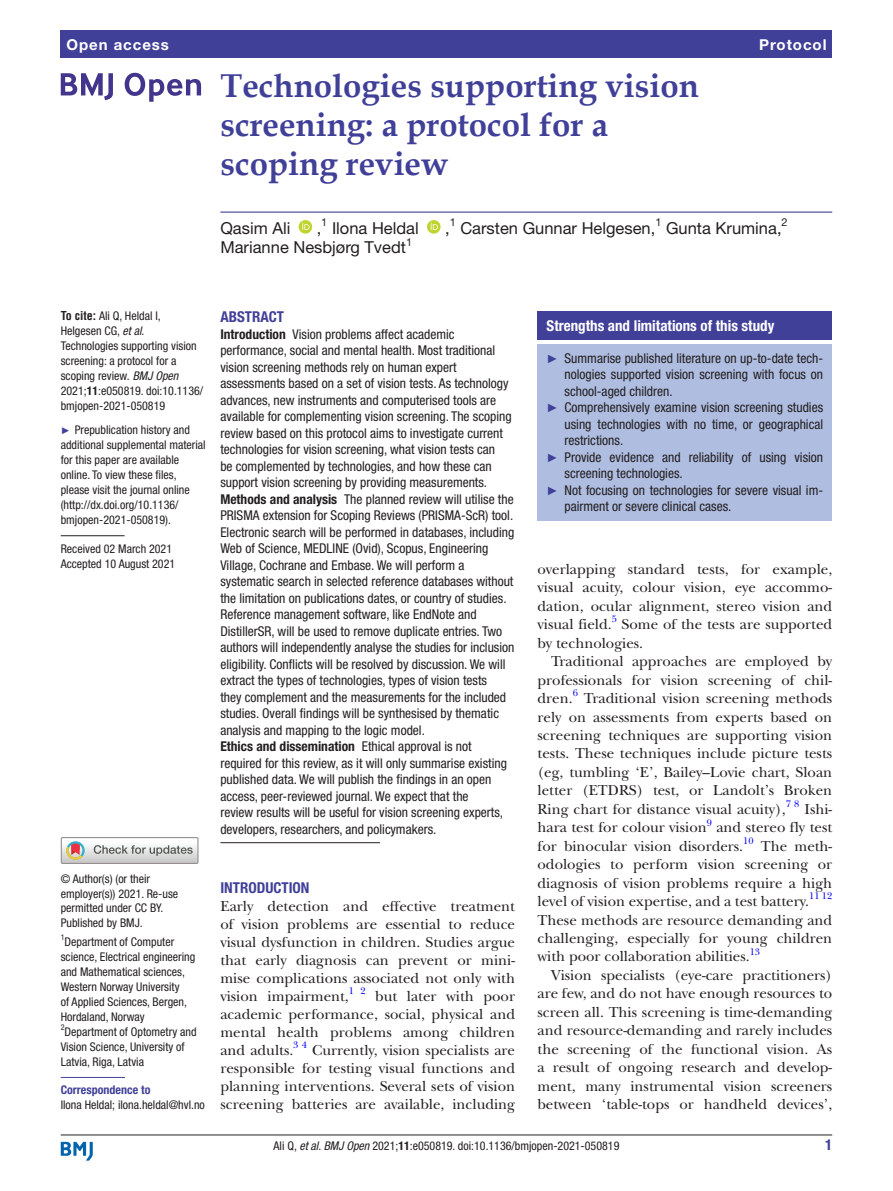
<style>
.page{position:relative;width:893px;height:1191px;background:#fff}
.page>*{position:absolute;margin:0;border:0;box-sizing:border-box;transform-origin:0 0}
.t1{font:700 33px/39px "Book Antiqua";color:#414099}
.t2{font:16.5px "Helvetica Neue LT Std";color:#231f20}
.t3{font:15px/18.5px "New Baskerville";color:#231f20;text-align:justify}
.t4{font:700 condensed 15px "Helvetica Neue LT Std";color:#fff}
.t5{font:700 condensed 15px "Helvetica Neue LT Std";color:#414099}
.t6{font:700 15px "Helvetica Neue LT Std";letter-spacing:.065em;color:#fff}
.t7{font:condensed 13.5px/16.5px "Helvetica Neue LT Std";color:#231f20}
.t8{font:condensed 12px/15px "Helvetica Neue LT Std";color:#231f20}
.t9{font:700 condensed 12px "Helvetica Neue LT Std";color:#414099}
.t10{font:10.95px "Helvetica Neue LT Std";color:#231f20}
.t11{font:9.9px "New Baskerville";color:#00f}
.t12{font:condensed 7.95px "Helvetica Neue LT Std";color:#231f20}
.s1{font-family:"Helvetica LT Std";font-weight:700}
.s2{font-style:italic}
.s3{font-weight:700}
.s4{font-family:"Arial";font-stretch:normal;font-size:9.75px;color:#414099}
.s5{font-family:"Arial";font-stretch:normal;font-size:12px;color:#414099}
</style>
<div class="page">
<hr style="left:61px;top:1134px;width:771px;height:1px;background:#231f20">
<svg style="left:61px;top:1141px;width:32px;height:19px"></svg>
<div style="left:61px;top:31px;width:771px;height:27px;background:#414099"></div>
<hr style="left:220px;top:211px;width:612px;height:2px;background:#414099">
<svg style="left:299px;top:220px;width:13px;height:14px"></svg>
<svg style="left:427px;top:220px;width:13px;height:14px"></svg>
<hr style="left:61px;top:535px;width:64px;height:1px;background:#231f20">
<hr style="left:61px;top:1077px;width:64px;height:1px;background:#414099">
<svg style="left:61px;top:73px;width:52px;height:27px"></svg>
<svg style="left:125px;top:73px;width:76px;height:29px"></svg>
<div style="left:61px;top:837px;width:138px;height:27px;border:1px solid #969090"></div>
<svg style="left:61px;top:837px;width:137px;height:26px"></svg>
<hr style="left:220px;top:842px;width:160px;height:1px;background:#231f20">
<div style="left:538px;top:311px;width:294px;height:29px;background:#414099"></div>
<div style="left:538px;top:344px;width:294px;height:176px;background:#afbde1"></div>
<p class="t6" style="left:66px;top:35px;width:104px">Open access</p>
<p class="t6" style="left:759px;top:35px;width:69px">Protocol</p>
<h1 class="t1" style="left:220px;top:66px;width:480px">Technologies supporting vision screening: a protocol for a scoping review</h1>
<p class="t2" style="left:220px;top:218px;width:71px">Qasim Ali</p>
<p class="t2" style="left:317px;top:218px;width:6px">,</p>
<p class="t10" style="left:321px;top:216px;width:8px">1</p>
<p class="t2" style="left:332px;top:218px;width:88px">Ilona Heldal</p>
<p class="t10" style="left:450px;top:216px;width:8px">1</p>
<p class="t2" style="left:460px;top:218px;width:196px">Carsten Gunnar Helgesen,</p>
<p class="t10" style="left:655px;top:216px;width:8px">1</p>
<p class="t2" style="left:666px;top:218px;width:117px">Gunta Krumina,</p>
<p class="t10" style="left:782px;top:216px;width:8px">2</p>
<p class="t2" style="left:445px;top:218px;width:6px">,</p>
<p class="t2" style="left:220px;top:237px;width:187px">Marianne Nesbjørg Tvedt</p>
<p class="t10" style="left:406px;top:235px;width:8px">1</p>
<p class="t8" style="left:61px;top:308px;width:144px"><span class="s1">To cite:</span> Ali Q, Heldal I,<br>Helgesen CG, <span class="s2">et al</span>.<br>Technologies supporting vision screening: a protocol for a scoping review. <span class="s2">BMJ Open<br></span>2021;<span class="s3">11</span>:e050819. doi:10.1136/ bmjopen-2021-050819</p>
<p class="t8" style="left:61px;top:422px;width:146px"><span class="s4">►</span> Prepublication history and additional supplemental material for this paper are available online. To view these files, please visit the journal online (http://dx.doi.org/10.1136/ bmjopen-2021-050819).</p>
<p class="t8" style="left:61px;top:541px;width:116px">Received 02 March 2021<br>Accepted 10 August 2021</p>
<p class="t8" style="left:61px;top:872px;width:119px;line-height:14.4px">© Author(s) (or their employer(s)) 2021. Re-use permitted under CC BY.<br>Published by BMJ.</p>
<p class="t12" style="left:61px;top:933px;width:5px">1</p>
<p class="t8" style="left:61px;top:934px;width:137px;text-indent:4px">Department of Computer science, Electrical engineering and Mathematical sciences,<br>Western Norway University<br>of Applied Sciences, Bergen,<br>Hordaland, Norway<br><sup>2</sup>Department of Optometry and<br>Vision Science, University of<br>Latvia, Riga, Latvia</p>
<p class="t9" style="left:61px;top:1082px;width:91px">Correspondence to</p>
<p class="t8" style="left:61px;top:1097px;width:146px">Ilona Heldal; ilona.heldal@hvl.no</p>
<p class="t5" style="left:220px;top:308px;width:65px">ABSTRACT</p>
<p class="t7" style="left:220px;top:325px;width:296px"><span class="s3">Introduction</span> Vision problems affect academic performance, social and mental health. Most traditional vision screening methods rely on human expert assessments based on a set of vision tests. As technology advances, new instruments and computerised tools are available for complementing vision screening. The scoping review based on this protocol aims to investigate current technologies for vision screening, what vision tests can<br>be complemented by technologies, and how these can support vision screening by providing measurements.<br><span class="s3">Methods and analysis</span> The planned review will utilise the PRISMA extension for Scoping Reviews (PRISMA-ScR) tool.<br>Electronic search will be performed in databases, including Web of Science, MEDLINE (Ovid), Scopus, Engineering Village, Cochrane and Embase. We will perform a systematic search in selected reference databases without the limitation on publications dates, or country of studies.<br>Reference management software, like EndNote and DistillerSR, will be used to remove duplicate entries. Two authors will independently analyse the studies for inclusion eligibility. Conflicts will be resolved by discussion. We will extract the types of technologies, types of vision tests<br>they complement and the measurements for the included studies. Overall findings will be synthesised by thematic analysis and mapping to the logic model.<br><span class="s3">Ethics and dissemination</span> Ethical approval is not required for this review, as it will only summarise existing published data. We will publish the findings in an open access, peer-reviewed journal. We expect that the<br>review results will be useful for vision screening experts, developers, researchers, and policymakers.</p>
<p class="t5" style="left:220px;top:878px;width:91px">INTRODUCTION</p>
<p class="t3" style="left:220px;top:897px;width:296px;line-height:18px">Early detection and effective treatment of vision problems are essential to reduce visual dysfunction in children. Studies argue that early diagnosis can prevent or mini&shy;mise complications associated not only with vision impairment,</p>
<p class="t11" style="left:349px;top:985px;width:18px">1 2</p>
<p class="t3" style="left:220px;top:987px;width:296px;line-height:18px;text-indent:155px">but later with poor academic performance, social, physical and mental health problems among children and adults.</p>
<p class="t11" style="left:293px;top:1039px;width:15px">3 4</p>
<p class="t3" style="left:220px;top:1041px;width:296px;line-height:18px;text-indent:92px">Currently, vision specialists are responsible for testing visual functions and planning interventions. Several sets of vision screening batteries are available, including</p>
<p class="t4" style="left:547px;top:317px;width:229px">Strengths and limitations of this study</p>
<p class="t7" style="left:547px;top:350px;width:278px"><span class="s5">►</span> Summarise published literature on up-to-date tech-</p>
<p class="t7" style="left:565px;top:366px;width:260px">nologies supported vision screening with focus on</p>
<p class="t7" style="left:565px;top:383px;width:110px">school-aged children.</p>
<p class="t7" style="left:547px;top:399px;width:278px"><span class="s5">►</span> Comprehensively examine vision screening studies</p>
<p class="t7" style="left:565px;top:416px;width:260px">using technologies with no time, or geographical</p>
<p class="t7" style="left:565px;top:432px;width:60px">restrictions.</p>
<p class="t7" style="left:547px;top:449px;width:278px"><span class="s5">►</span> Provide evidence and reliability of using vision</p>
<p class="t7" style="left:565px;top:465px;width:120px">screening technologies.</p>
<p class="t7" style="left:547px;top:482px;width:278px"><span class="s5">►</span> Not focusing on technologies for severe visual im-</p>
<p class="t7" style="left:565px;top:498px;width:168px">pairment or severe clinical cases.</p>
<p class="t3" style="left:538px;top:560px;width:296px">overlapping standard tests, for example, visual acuity, colour vision, eye accommo&shy;dation, ocular alignment, stereo vision and visual field.<sup>5</sup> Some of the tests are supported by technologies.</p>
<p class="t3" style="left:538px;top:652px;width:296px;text-indent:14px">Traditional approaches are employed by professionals for vision screening of chil&shy;dren.</p>
<p class="t11" style="left:573px;top:687px;width:7px">6</p>
<p class="t3" style="left:538px;top:689px;width:296px;text-indent:46px">Traditional vision screening methods rely on assessments from experts based on screening techniques are supporting vision tests. These techniques include picture tests (eg, tumbling ‘E’, Bailey–Lovie chart, Sloan letter (ETDRS) test, or Landolt’s Broken Ring chart for distance visual acuity),</p>
<p class="t11" style="left:786px;top:798px;width:15px">7 8</p>
<p class="t3" style="left:805px;top:800px;width:29px">Ishi-</p>
<p class="t3" style="left:538px;top:818px;width:171px">hara test for colour vision</p>
<p class="t11" style="left:707px;top:816px;width:7px">9</p>
<p class="t3" style="left:538px;top:818px;width:296px;text-indent:179px">and stereo fly test for binocular vision disorders.</p>
<p class="t11" style="left:743px;top:835px;width:12px">10</p>
<p class="t3" style="left:538px;top:836px;width:296px;text-indent:223px">The meth&shy;odologies to perform vision screening or diagnosis of vision problems require a high level of vision expertise, and a test battery.</p>
<p class="t11" style="left:809px;top:890px;width:25px">11 12</p>
<p class="t3" style="left:538px;top:910px;width:296px">These methods are resource demanding and challenging, especially for young children with poor collaboration abilities.</p>
<p class="t11" style="left:750px;top:945px;width:12px">13</p>
<p class="t3" style="left:538px;top:966px;width:296px;text-indent:14px">Vision specialists (eye-care practitioners) are few, and do not have enough resources to screen all. This screening is time-demanding and resource-demanding and rarely includes the screening of the functional vision. As a result of ongoing research and develop&shy;ment, many instrumental vision screeners between ‘table-tops or handheld devices’,</p>
<p class="t8" style="left:274px;top:1137px;width:347px">Ali Q, <span class="s2">et al</span>. <span class="s2">BMJ Open</span> 2021;<span class="s3">11</span>:e050819. doi:10.1136/bmjopen-2021-050819</p>
<p class="t5" style="left:825px;top:1135px;width:9px">1</p>
</div>
